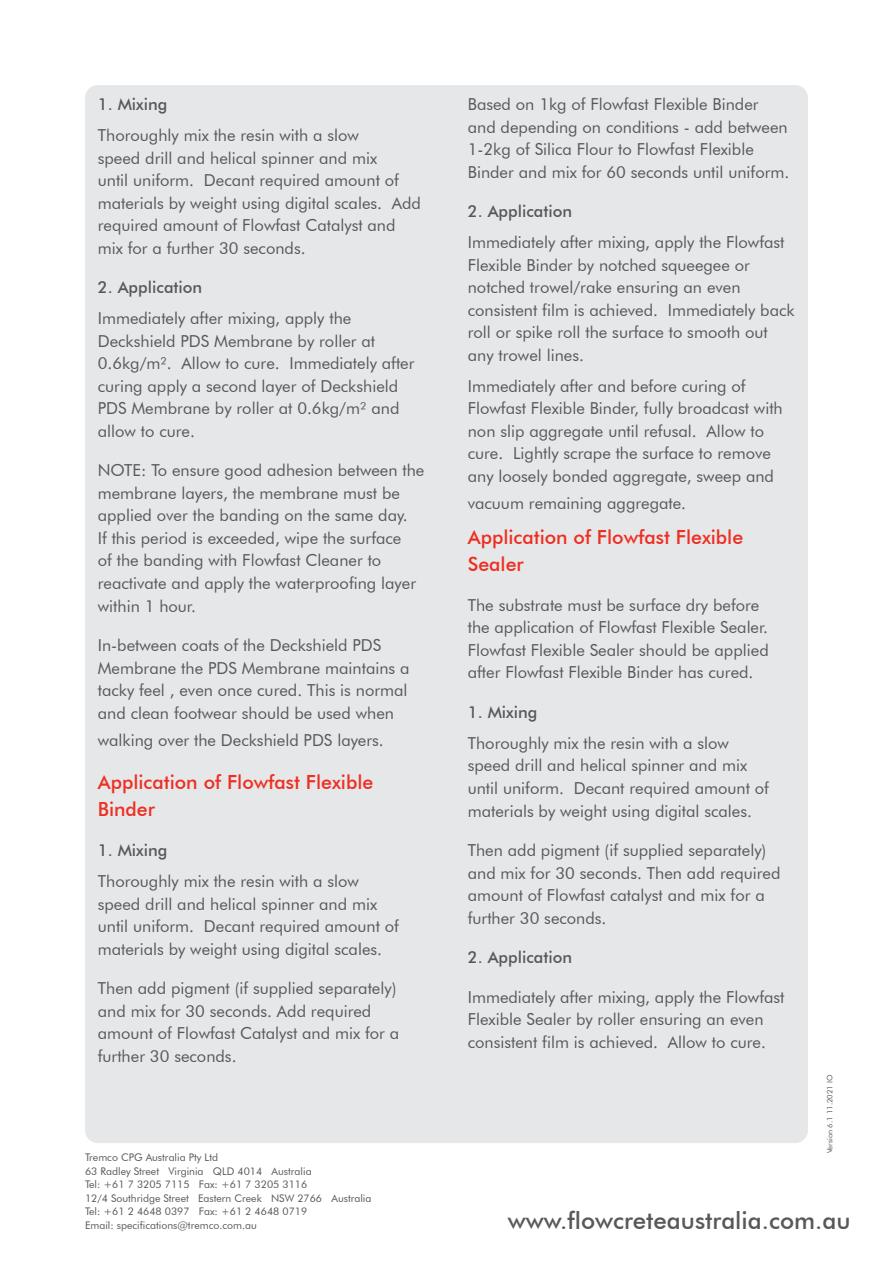
<style>
.page{position:relative;width:893px;height:1263px;background:#fff}
.page>*{position:absolute;margin:0;border:0;box-sizing:border-box;transform-origin:0 0}
.t1{font:500 24px "Futura BT";color:#57585a}
.t2{font:500 19.5px/27px "Futura BT";color:#ee2e22}
.t3{font:16.5px/22.5px "Futura BT";color:#57585a}
.t4{font:500 16.5px "Futura BT";color:#57585a}
.t5{font:10.5px/13.5px "Futura BT";color:#57585a}
.t6{font:7.5px "Futura BT";color:#57585a}
</style>
<div class="page">
<div style="left:85px;top:85px;width:723px;height:1058px;background:#e6e7e9;border-radius:13px"></div>
<p class="t4" style="left:98px;top:94px;width:71px">1. Mixing</p>
<p class="t3" style="left:98px;top:124px;width:325px">Thoroughly mix the resin with a slow<br>speed drill and helical spinner and mix<br>until uniform. Decant required amount of materials by weight using digital scales. Add required amount of Flowfast Catalyst and mix for a further 30 seconds.</p>
<p class="t4" style="left:98px;top:277px;width:106px">2. Application</p>
<p class="t3" style="left:98px;top:307px;width:318px">Immediately after mixing, apply the Deckshield PDS Membrane by roller at 0.6kg/m². Allow to cure. Immediately after curing apply a second layer of Deckshield PDS Membrane by roller at 0.6kg/m² and allow to cure.</p>
<p class="t3" style="left:98px;top:459px;width:328px">NOTE: To ensure good adhesion between the membrane layers, the membrane must be applied over the banding on the same day.<br>If this period is exceeded, wipe the surface<br>of the banding with Flowfast Cleaner to reactivate and apply the waterproofing layer within 1 hour.</p>
<p class="t3" style="left:98px;top:634px;width:313px">In-between coats of the Deckshield PDS Membrane the PDS Membrane maintains a tacky feel , even once cured. This is normal and clean footwear should be used when</p>
<p class="t3" style="left:98px;top:728px;width:288px">walking over the Deckshield PDS layers.</p>
<p class="t2" style="left:98px;top:769px;width:277px">Application of Flowfast Flexible<br>Binder</p>
<p class="t4" style="left:98px;top:840px;width:71px">1. Mixing</p>
<p class="t3" style="left:98px;top:870px;width:303px">Thoroughly mix the resin with a slow speed drill and helical spinner and mix until uniform. Decant required amount of materials by weight using digital scales.</p>
<p class="t3" style="left:98px;top:977px;width:303px">Then add pigment (if supplied separately) and mix for 30 seconds. Add required amount of Flowfast Catalyst and mix for a further 30 seconds.</p>
<p class="t5" style="left:85px;top:1151px;width:288px">Tremco CPG Australia Pty Ltd<br>63 Radley Street Virginia QLD 4014 Australia<br>Tel: +61 7 3205 7115 Fax: +61 7 3205 3116<br>12/4 Southridge Street Eastern Creek NSW 2766 Australia Tel: +61 2 4648 0397 Fax: +61 2 4648 0719<br>Email: specifications@tremco.com.au</p>
<p class="t3" style="left:468px;top:93px;width:323px">Based on 1kg of Flowfast Flexible Binder and depending on conditions - add between 1-2kg of Silica Flour to Flowfast Flexible Binder and mix for 60 seconds until uniform.</p>
<p class="t4" style="left:468px;top:201px;width:106px">2. Application</p>
<p class="t3" style="left:468px;top:231px;width:328px">Immediately after mixing, apply the Flowfast Flexible Binder by notched squeegee or notched trowel/rake ensuring an even consistent film is achieved. Immediately back roll or spike roll the surface to smooth out any trowel lines.</p>
<p class="t3" style="left:468px;top:375px;width:317px">Immediately after and before curing of Flowfast Flexible Binder, fully broadcast with non slip aggregate until refusal. Allow to cure. Lightly scrape the surface to remove any loosely bonded aggregate, sweep and</p>
<p class="t3" style="left:468px;top:492px;width:220px">vacuum remaining aggregate.</p>
<p class="t2" style="left:468px;top:524px;width:277px">Application of Flowfast Flexible<br>Sealer</p>
<p class="t3" style="left:468px;top:594px;width:302px">The substrate must be surface dry before the application of Flowfast Flexible Sealer.<br>Flowfast Flexible Sealer should be applied after Flowfast Flexible Binder has cured.</p>
<p class="t4" style="left:468px;top:702px;width:71px">1. Mixing</p>
<p class="t3" style="left:468px;top:732px;width:303px">Thoroughly mix the resin with a slow speed drill and helical spinner and mix until uniform. Decant required amount of materials by weight using digital scales.</p>
<p class="t3" style="left:468px;top:839px;width:314px">Then add pigment (if supplied separately) and mix for 30 seconds. Then add required amount of Flowfast catalyst and mix for a further 30 seconds.</p>
<p class="t4" style="left:468px;top:947px;width:106px">2. Application</p>
<p class="t3" style="left:468px;top:985px;width:318px">Immediately after mixing, apply the Flowfast<br>Flexible Sealer by roller ensuring an even consistent film is achieved. Allow to cure.</p>
<p class="t6" style="left:825px;top:1153px;width:80px;rotate:-90deg">Version 6.1 11.2021 IO</p>
<h1 class="t1" style="left:508px;top:1206px;width:344px">www.flowcreteaustralia.com.au</h1>
</div>
